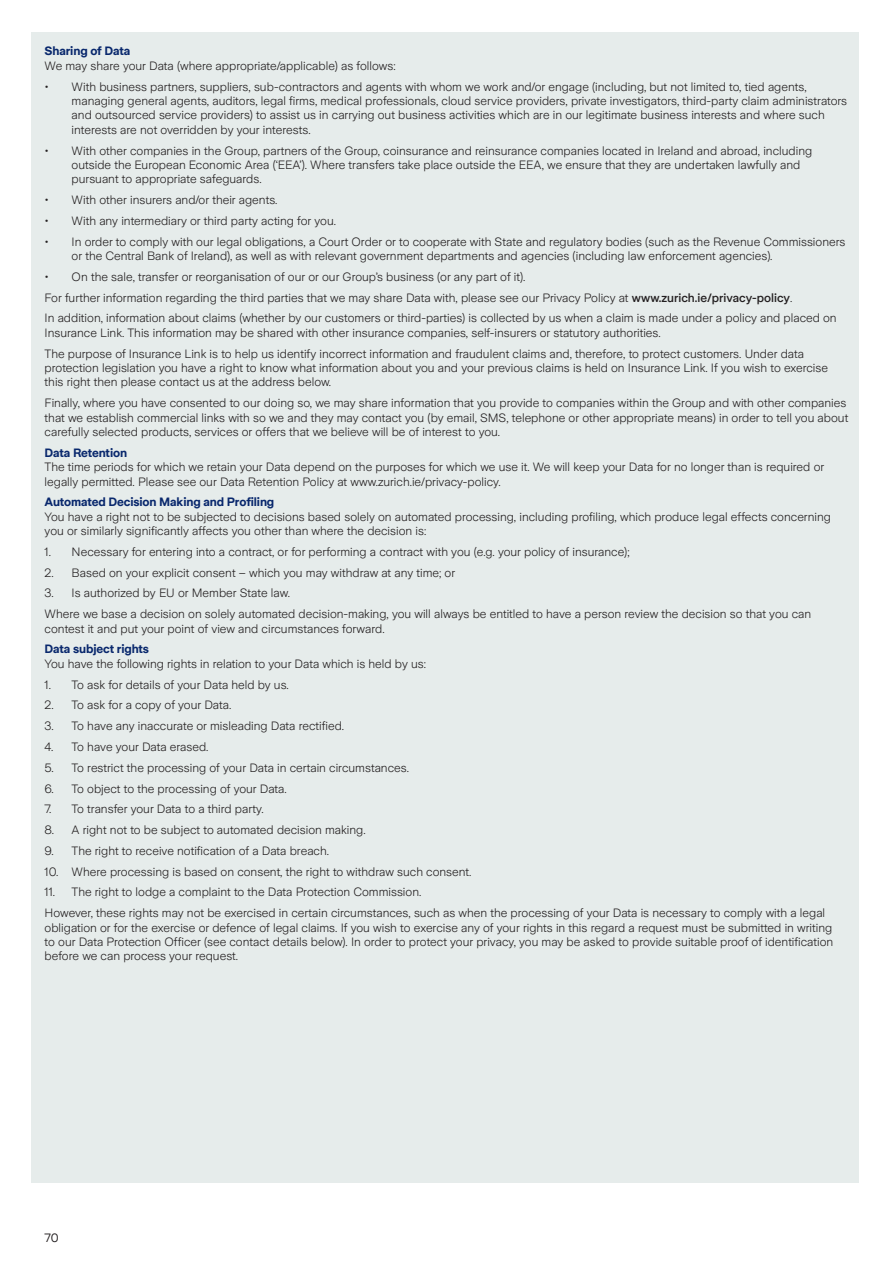
<style>
.page{position:relative;width:893px;height:1263px;background:#fff}
.page>*{position:absolute;margin:0;border:0;box-sizing:border-box;transform-origin:0 0}
.t1{font:300 12px/14.4px "Zurich Sans";color:#231f20}
.t2{font:700 12px "Zurich Sans";letter-spacing:-.01em;color:#09286d}
.t3{font:12px "Zurich Sans";color:#231f20}
.s1{font-weight:500}
</style>
<div class="page">
<div style="left:32px;top:32px;width:827px;height:1150px;background:#e6eceb"></div>
<p class="t2" style="left:45px;top:45px;width:87px">Sharing of Data</p>
<p class="t1" style="left:45px;top:59px;width:353px">We may share your Data (where appropriate/applicable) as follows:</p>
<p class="t1" style="left:72px;top:79px;width:777px;text-indent:-27px">• With business partners, suppliers, sub-contractors and agents with whom we work and/or engage (including, but not limited to, tied agents, managing general agents, auditors, legal firms, medical professionals, cloud service providers, private investigators, third-party claim administrators and outsourced service providers) to assist us in carrying out business activities which are in our legitimate business interests and where such interests are not overridden by your interests.</p>
<p class="t1" style="left:72px;top:143px;width:742px;text-indent:-27px">• With other companies in the Group, partners of the Group, coinsurance and reinsurance companies located in Ireland and abroad, including outside the European Economic Area (‘EEA’). Where transfers take place outside the EEA, we ensure that they are undertaken lawfully and pursuant to appropriate safeguards.</p>
<p class="t1" style="left:45px;top:193px;width:234px">• With other insurers and/or their agents.</p>
<p class="t1" style="left:45px;top:214px;width:293px">• With any intermediary or third party acting for you.</p>
<p class="t1" style="left:72px;top:234px;width:775px;text-indent:-27px">• In order to comply with our legal obligations, a Court Order or to cooperate with State and regulatory bodies (such as the Revenue Commissioners or the Central Bank of Ireland), as well as with relevant government departments and agencies (including law enforcement agencies).</p>
<p class="t1" style="left:45px;top:267px;width:794px;line-height:20.7px">• On the sale, transfer or reorganisation of our or our Group’s business (or any part of it).<br>For further information regarding the third parties that we may share Data with, please see our Privacy Policy at <span class="s1">www.zurich.ie/privacy-policy</span>.<br>In addition, information about claims (whether by our customers or third-parties) is collected by us when a claim is made under a policy and placed on</p>
<p class="t1" style="left:45px;top:322px;width:761px;line-height:20.7px">Insurance Link. This information may be shared with other insurance companies, self-insurers or statutory authorities.<br>The purpose of Insurance Link is to help us identify incorrect information and fraudulent claims and, therefore, to protect customers. Under data</p>
<p class="t1" style="left:45px;top:361px;width:785px">protection legislation you have a right to know what information about you and your previous claims is held on Insurance Link. If you wish to exercise this right then please contact us at the address below.</p>
<p class="t1" style="left:45px;top:396px;width:805px">Finally, where you have consented to our doing so, we may share information that you provide to companies within the Group and with other companies that we establish commercial links with so we and they may contact you (by email, SMS, telephone or other appropriate means) in order to tell you about carefully selected products, services or offers that we believe will be of interest to you.</p>
<p class="t2" style="left:45px;top:446px;width:84px">Data Retention</p>
<p class="t1" style="left:45px;top:460px;width:781px">The time periods for which we retain your Data depend on the purposes for which we use it. We will keep your Data for no longer than is required or legally permitted. Please see our Data Retention Policy at www.zurich.ie/privacy-policy.</p>
<p class="t2" style="left:45px;top:496px;width:231px">Automated Decision Making and Profiling</p>
<p class="t1" style="left:45px;top:510px;width:788px">You have a right not to be subjected to decisions based solely on automated processing, including profiling, which produce legal effects concerning you or similarly significantly affects you other than where the decision is:</p>
<p class="t1" style="left:45px;top:545px;width:586px">1. Necessary for entering into a contract, or for performing a contract with you (e.g. your policy of insurance);</p>
<p class="t1" style="left:45px;top:565px;width:412px">2. Based on your explicit consent – which you may withdraw at any time; or</p>
<p class="t1" style="left:45px;top:583px;width:768px;line-height:20.7px">3. Is authorized by EU or Member State law.<br>Where we base a decision on solely automated decision-making, you will always be entitled to have a person review the decision so that you can</p>
<p class="t1" style="left:45px;top:621px;width:341px">contest it and put your point of view and circumstances forward.</p>
<p class="t2" style="left:45px;top:643px;width:106px">Data subject rights</p>
<p class="t1" style="left:45px;top:657px;width:383px">You have the following rights in relation to your Data which is held by us:</p>
<p class="t1" style="left:45px;top:677px;width:246px">1. To ask for details of your Data held by us.</p>
<p class="t1" style="left:45px;top:698px;width:188px">2. To ask for a copy of your Data.</p>
<p class="t1" style="left:45px;top:719px;width:301px">3. To have any inaccurate or misleading Data rectified.</p>
<p class="t1" style="left:45px;top:740px;width:165px">4. To have your Data erased.</p>
<p class="t1" style="left:45px;top:760px;width:366px">5. To restrict the processing of your Data in certain circumstances.</p>
<p class="t1" style="left:45px;top:781px;width:244px">6. To object to the processing of your Data.</p>
<p class="t1" style="left:45px;top:802px;width:221px">7. To transfer your Data to a third party.</p>
<p class="t1" style="left:45px;top:823px;width:323px">8. A right not to be subject to automated decision making.</p>
<p class="t1" style="left:45px;top:844px;width:286px">9. The right to receive notification of a Data breach.</p>
<p class="t1" style="left:45px;top:864px;width:428px">10. Where processing is based on consent, the right to withdraw such consent.</p>
<p class="t1" style="left:45px;top:882px;width:782px;line-height:20.7px">11. The right to lodge a complaint to the Data Protection Commission.<br>However, these rights may not be exercised in certain circumstances, such as when the processing of your Data is necessary to comply with a legal</p>
<p class="t1" style="left:45px;top:920px;width:790px;text-align:justify">obligation or for the exercise or defence of legal claims. If you wish to exercise any of your rights in this regard a request must be submitted in writing to our Data Protection Officer (see contact details below). In order to protect your privacy, you may be asked to provide suitable proof of identification before we can process your request.</p>
<p class="t3" style="left:45px;top:1231px;width:15px">70</p>
</div>
